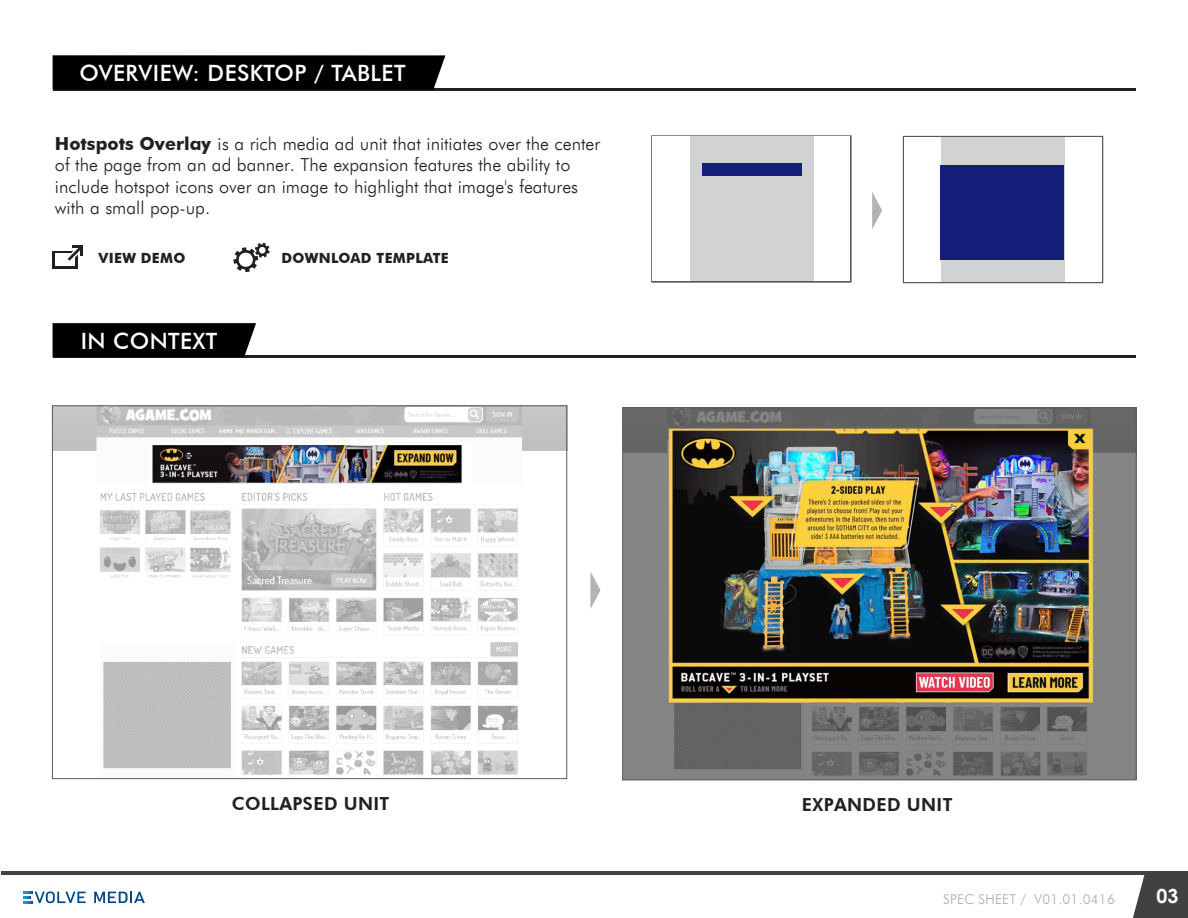
<style>
.page{position:relative;width:1188px;height:918px;background:#fff}
.page>*{position:absolute;margin:0;border:0;box-sizing:border-box;transform-origin:0 0}
.t1{font:500 22.5px "Futura BT";letter-spacing:.02em;color:#fff}
.t2{font:700 19.5px "Century Gothic";color:#fff}
.t3{font:300 18px/21.6px "Futura BT";color:#231f20}
.t4{font:800 18px "Futura BT";letter-spacing:.02em;color:#231f20}
.t5{font:700 14.1px "Futura BT";letter-spacing:.02em;color:#231f20}
.t6{font:300 13.5px "Futura BT";letter-spacing:.02em;color:#a6a8ab}
.s1{font-weight:700}
</style>
<div class="page">
<img style="left:54px;top:407px;width:511px;height:368px">
<img style="left:624px;top:409px;width:511px;height:369px">
<svg style="left:24px;top:891px;width:62px;height:12px"></svg>
<svg style="left:94px;top:892px;width:51px;height:11px"></svg>
<svg style="left:1133px;top:875px;width:55px;height:43px;background:#545454"></svg>
<hr style="left:2px;top:871px;width:1186px;height:3px;background:#414141">
<svg style="left:872px;top:192px;width:10px;height:37px"></svg>
<svg style="left:590px;top:572px;width:11px;height:37px"></svg>
<hr style="left:53px;top:355px;width:1082px;height:3px;background:#231f20">
<hr style="left:53px;top:88px;width:1082px;height:3px;background:#231f20">
<div style="left:651px;top:135px;width:201px;height:148px;border:3px solid #58595b"></div>
<div style="left:653px;top:137px;width:197px;height:144px;background:#fff"></div>
<div style="left:690px;top:137px;width:124px;height:144px;background:#d0d2d3"></div>
<div style="left:53px;top:251px;width:25px;height:17px;background:#231f20"></div>
<div style="left:55px;top:253px;width:20px;height:13px;background:#fff"></div>
<svg style="left:68px;top:246px;width:15px;height:15px"></svg>
<svg style="left:233px;top:243px;width:37px;height:29px"></svg>
<div style="left:903px;top:136px;width:200px;height:147px;border:3px solid #58595b"></div>
<div style="left:904px;top:137px;width:198px;height:145px;background:#fff"></div>
<div style="left:941px;top:137px;width:124px;height:145px;background:#d0d2d3"></div>
<div style="left:702px;top:163px;width:100px;height:13px;background:#131e78"></div>
<div style="left:53px;top:323px;width:203px;height:34px;background:#000"></div>
<svg style="left:53px;top:55px;width:392px;height:35px;background:#060606"></svg>
<div style="left:941px;top:165px;width:123px;height:94px;background:#131e78"></div>
<p class="t1" style="left:79px;top:60px;width:328px">OVERVIEW: DESKTOP / TABLET</p>
<p class="t3" style="left:55px;top:132px;width:547px"><span class="s1">Hotspots Overlay</span> is a rich media ad unit that initiates over the center of the page from an ad banner. The expansion features the ability to include hotspot icons over an image to highlight that image's features with a small pop-up.</p>
<p class="t5" style="left:99px;top:250px;width:88px">VIEW DEMO</p>
<p class="t5" style="left:282px;top:250px;width:169px">DOWNLOAD TEMPLATE</p>
<p class="t1" style="left:81px;top:327px;width:138px">IN CONTEXT</p>
<p class="t4" style="left:232px;top:792px;width:159px">COLLAPSED UNIT</p>
<p class="t4" style="left:802px;top:793px;width:152px">EXPANDED UNIT</p>
<p class="t6" style="left:943px;top:891px;width:173px">SPEC SHEET / V01.01.0416</p>
<p class="t2" style="left:1156px;top:883px;width:23px">03</p>
</div>
